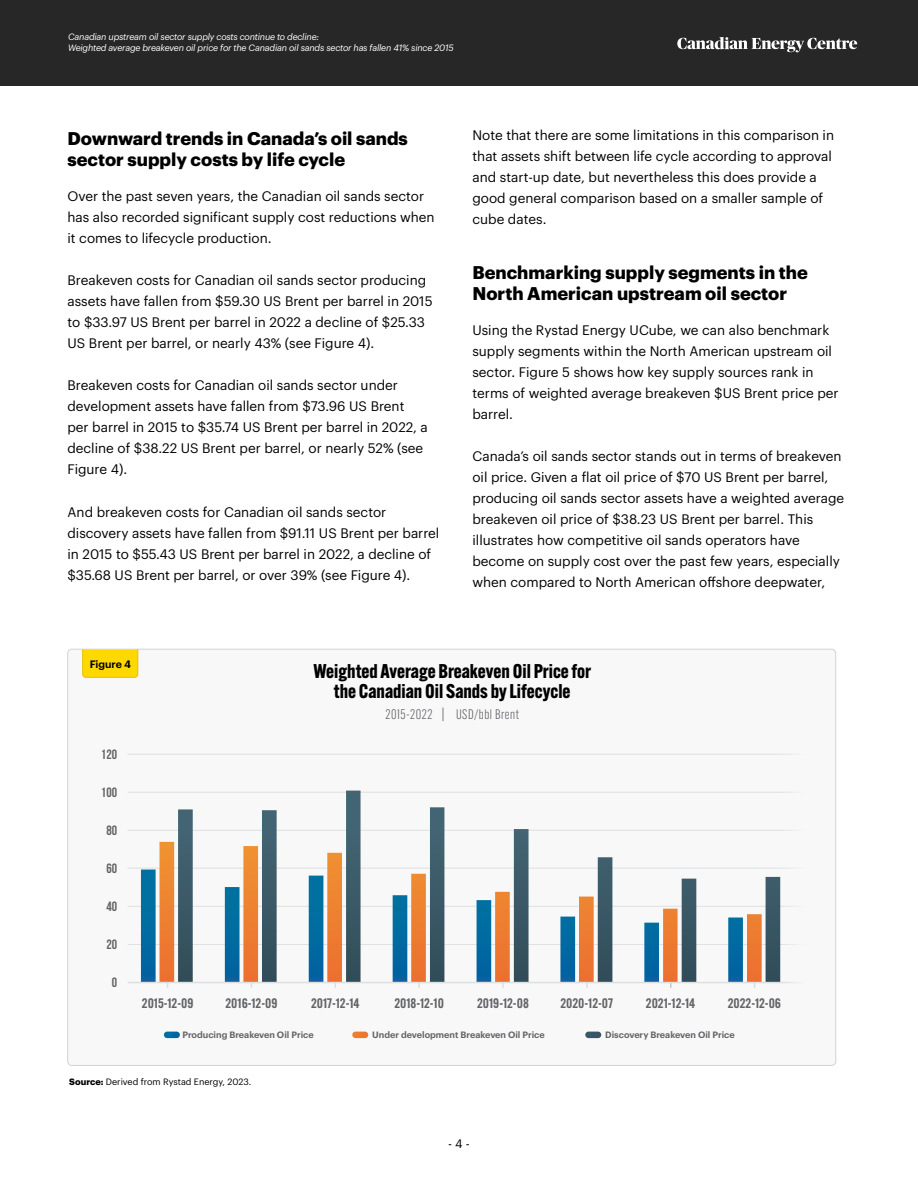
<style>
.page{position:relative;width:918px;height:1188px;background:#fff}
.page>*{position:absolute;margin:0;border:0;box-sizing:border-box;transform-origin:0 0}
.t1{font:700 19.5px/20.9px "Alternate Gothic ATF";color:#000;text-align:center}
.t2{font:700 18px/21px "Graphik";color:#000}
.t3{font:13.5px/21px "Graphik";color:#000}
.t4{font:600 13.5px "Alternate Gothic ATF";color:#636466}
.t5{font:300 13.5px "Alternate Gothic ATF";letter-spacing:.04em;color:#58595b}
.t6{font:700 13.5px "Bebas Neue";letter-spacing:.02em;color:#636466}
.t7{font:12px "Graphik";color:#000}
.t8{font:600 10.5px "Graphik";color:#000}
.t9{font:italic 9px/10.8px "Graphik";letter-spacing:-.02em;color:#fff}
.t10{font:600 9px "Graphik";color:#636466}
.t11{font:9px "Graphik";color:#000}
.s1{font-weight:700}
</style>
<div class="page">
<div style="left:68px;top:649px;width:768px;height:416px;background:#f8f8f9;border-radius:4px"></div>
<svg style="left:82px;top:649px;width:56px;height:29px;background:#fcd605"></svg>
<hr style="left:128px;top:944px;width:677px;height:1px;background:#d1d3d4">
<hr style="left:128px;top:906px;width:677px;height:1px;background:#d1d3d4">
<hr style="left:128px;top:868px;width:677px;height:1px;background:#d1d3d4">
<hr style="left:128px;top:830px;width:677px;height:1px;background:#d1d3d4">
<hr style="left:128px;top:792px;width:677px;height:1px;background:#d1d3d4">
<hr style="left:128px;top:754px;width:677px;height:1px;background:#d1d3d4">
<hr style="left:128px;top:982px;width:677px;height:1px;background:#d1d3d4">
<svg style="left:164px;top:1032px;width:16px;height:6px"></svg>
<div style="left:352px;top:1032px;width:16px;height:6px;background:#ed7a30;border-radius:3px"></div>
<div style="left:585px;top:1032px;width:16px;height:6px;background:#395664;border-radius:3px"></div>
<div style="left:0;top:0;width:918px;height:86px;background:#272727"></div>
<svg style="left:677px;top:37px;width:180px;height:15px"></svg>
<svg style="left:141px;top:870px;width:19px;height:112px"></svg>
<svg style="left:160px;top:842px;width:18px;height:140px"></svg>
<svg style="left:178px;top:791px;width:602px;height:191px"></svg>
<p class="t9" style="left:68px;top:31px;width:387px">Canadian upstream oil sector supply costs continue to decline:<br>Weighted average breakeven oil price for the Canadian oil sands sector has fallen 41% since 2015</p>
<h2 class="t2" style="left:68px;top:127px;width:342px">Downward trends in Canada’s oil sands sector supply costs by life cycle</h2>
<p class="t3" style="left:68px;top:184px;width:369px">Over the past seven years, the Canadian oil sands sector has also recorded significant supply cost reductions when it comes to lifecycle production.</p>
<p class="t3" style="left:68px;top:269px;width:367px">Breakeven costs for Canadian oil sands sector producing assets have fallen from $59.30 US Brent per barrel in 2015 to $33.97 US Brent per barrel in 2022 a decline of $25.33<br>US Brent per barrel, or nearly 43% (see Figure 4).</p>
<p class="t3" style="left:68px;top:374px;width:362px">Breakeven costs for Canadian oil sands sector under development assets have fallen from $73.96 US Brent per barrel in 2015 to $35.74 US Brent per barrel in 2022, a decline of $38.22 US Brent per barrel, or nearly 52% (see Figure 4).</p>
<p class="t3" style="left:68px;top:500px;width:373px">And breakeven costs for Canadian oil sands sector discovery assets have fallen from $91.11 US Brent per barrel in 2015 to $55.43 US Brent per barrel in 2022, a decline of $35.68 US Brent per barrel, or over 39% (see Figure 4).</p>
<p class="t3" style="left:472px;top:123px;width:363px">Note that there are some limitations in this comparison in that assets shift between life cycle according to approval and start-up date, but nevertheless this does provide a good general comparison based on a smaller sample of cube dates.</p>
<h2 class="t2" style="left:472px;top:260px;width:337px">Benchmarking supply segments in the<br>North American upstream oil sector</h2>
<p class="t3" style="left:472px;top:318px;width:368px">Using the Rystad Energy UCube, we can also benchmark supply segments within the North American upstream oil sector. Figure 5 shows how key supply sources rank in terms of weighted average breakeven $US Brent price per barrel.</p>
<p class="t3" style="left:472px;top:444px;width:373px">Canada’s oil sands sector stands out in terms of breakeven oil price. Given a flat oil price of $70 US Brent per barrel, producing oil sands sector assets have a weighted average breakeven oil price of $38.23 US Brent per barrel. This illustrates how competitive oil sands operators have become on supply cost over the past few years, especially when compared to North American offshore deepwater,</p>
<p class="t8" style="left:90px;top:656px;width:43px">Figure 4</p>
<p class="t6" style="left:101px;top:747px;width:18px">120</p>
<p class="t6" style="left:101px;top:785px;width:18px">100</p>
<p class="t6" style="left:106px;top:823px;width:12px">80</p>
<p class="t6" style="left:106px;top:861px;width:12px">60</p>
<p class="t6" style="left:106px;top:899px;width:12px">40</p>
<p class="t6" style="left:106px;top:937px;width:12px">20</p>
<p class="t6" style="left:112px;top:975px;width:7px">0</p>
<h1 class="t1" style="left:313px;top:660px;width:279px">Weighted Average Breakeven Oil Price for the Canadian Oil Sands by Lifecycle</h1>
<p class="t5" style="left:385px;top:707px;width:135px">2015-2022 | USD/bbl Brent</p>
<p class="t4" style="left:142px;top:994px;width:53px">2015-12-09</p>
<p class="t4" style="left:226px;top:994px;width:53px">2016-12-09</p>
<p class="t4" style="left:311px;top:994px;width:50px">2017-12-14</p>
<p class="t4" style="left:394px;top:994px;width:51px">2018-12-10</p>
<p class="t4" style="left:477px;top:994px;width:53px">2019-12-08</p>
<p class="t4" style="left:561px;top:994px;width:54px">2020-12-07</p>
<p class="t4" style="left:646px;top:994px;width:51px">2021-12-14</p>
<p class="t4" style="left:728px;top:994px;width:55px">2022-12-06</p>
<p class="t10" style="left:182px;top:1028px;width:133px">Producing Breakeven Oil Price</p>
<p class="t10" style="left:372px;top:1028px;width:174px">Under development Breakeven Oil Price</p>
<p class="t10" style="left:605px;top:1028px;width:131px">Discovery Breakeven Oil Price</p>
<p class="t11" style="left:69px;top:1075px;width:184px"><span class="s1">Source:</span> Derived from Rystad Energy, 2023.</p>
<p class="t7" style="left:448px;top:1135px;width:23px">- 4 -</p>
</div>
